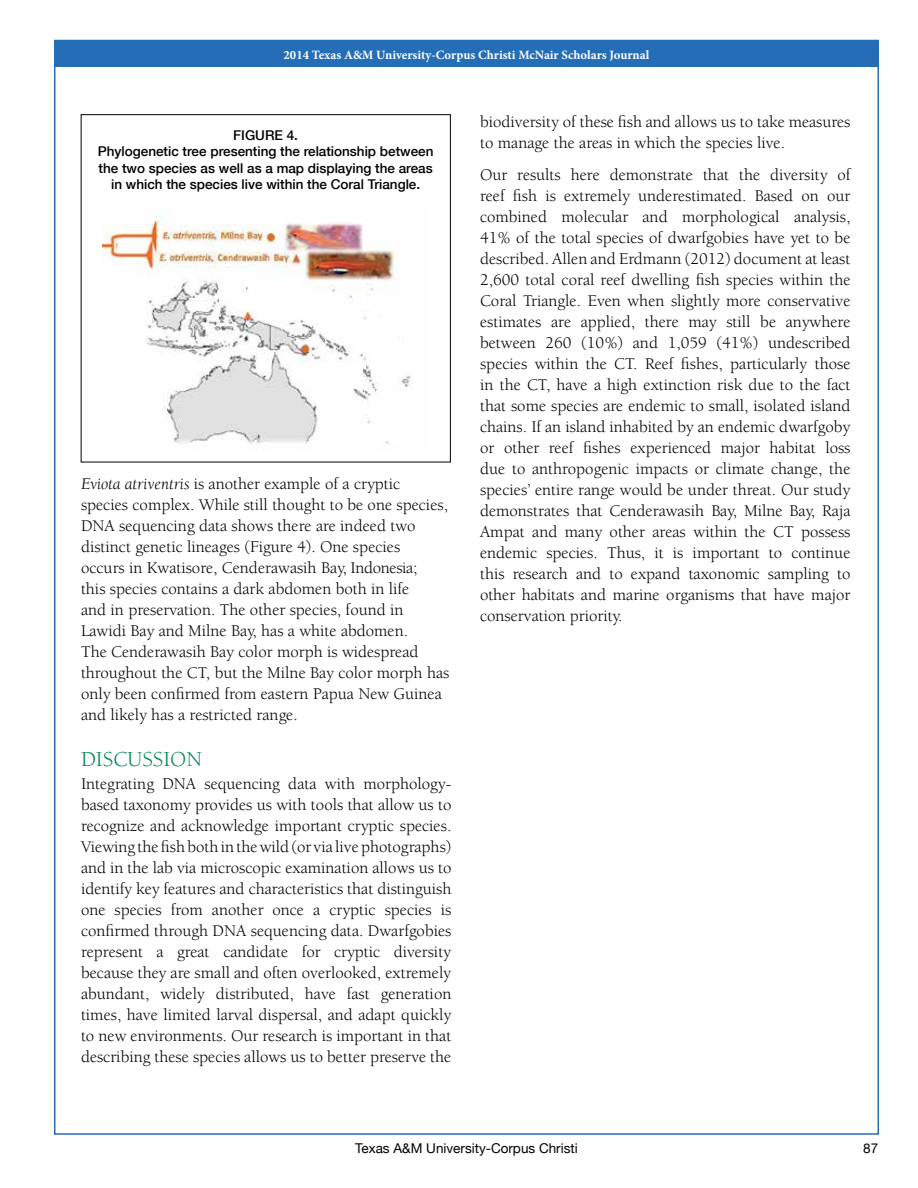
<style>
.page{position:relative;width:918px;height:1188px;background:#fff}
.page>*{position:absolute;margin:0;border:0;box-sizing:border-box;transform-origin:0 0}
.t1{font:21.9px "Berkeley";color:#008752}
.t2{font:16.8px/21px "Berkeley";color:#000}
.t3{font:500 13.5px/16.5px "Helvetica Neue";color:#000;text-align:center}
.t4{font:13.5px "Helvetica Neue";color:#000}
.t5{font:700 12.75px "Minion Pro";color:#fff}
.s1{font-style:italic}
</style>
<div class="page">
<div style="left:55px;top:40px;width:823px;height:28px;background:#246eb7"></div>
<div style="left:81px;top:114px;width:370px;height:348px;border:1px solid #000"></div>
<img style="left:103px;top:210px;width:309px;height:234px">
<p class="t5" style="left:284px;top:46px;width:367px">2014 Texas A&amp;M University-Corpus Christi McNair Scholars Journal</p>
<p class="t3" style="left:98px;top:127px;width:337px">FIGURE 4.<br>Phylogenetic tree presenting the relationship between the two species as well as a map displaying the areas in which the species live within the Coral Triangle.</p>
<p class="t2" style="left:81px;top:473px;width:370px"><span class="s1">Eviota atriventris</span> is another example of a cryptic species complex. While still thought to be one species, DNA sequencing data shows there are indeed two distinct genetic lineages (Figure 4). One species<br>occurs in Kwatisore, Cenderawasih Bay, Indonesia;<br>this species contains a dark abdomen both in life<br>and in preservation. The other species, found in Lawidi Bay and Milne Bay, has a white abdomen.<br>The Cenderawasih Bay color morph is widespread throughout the CT, but the Milne Bay color morph has only been confirmed from eastern Papua New Guinea and likely has a restricted range.</p>
<h1 class="t1" style="left:81px;top:747px;width:28px">Discussion</h1>
<p class="t2" style="left:81px;top:774px;width:372px;text-align:justify">Integrating DNA sequencing data with morphology&shy;based taxonomy provides us with tools that allow us to recognize and acknowledge important cryptic species.<br>Viewing the fish both in the wild (or via live photographs) and in the lab via microscopic examination allows us to identify key features and characteristics that distinguish one species from another once a cryptic species is confirmed through DNA sequencing data. Dwarfgobies represent a great candidate for cryptic diversity because they are small and often overlooked, extremely abundant, widely distributed, have fast generation times, have limited larval dispersal, and adapt quickly to new environments. Our research is important in that describing these species allows us to better preserve the</p>
<p class="t2" style="left:480px;top:112px;width:372px">biodiversity of these fish and allows us to take measures to manage the areas in which the species live.</p>
<p class="t2" style="left:480px;top:165px;width:372px;text-align:justify">Our results here demonstrate that the diversity of reef fish is extremely underestimated. Based on our combined molecular and morphological analysis, 41% of the total species of dwarfgobies have yet to be described. Allen and Erdmann (2012) document at least 2,600 total coral reef dwelling fish species within the Coral Triangle. Even when slightly more conservative estimates are applied, there may still be anywhere between 260 (10%) and 1,059 (41%) undescribed species within the CT. Reef fishes, particularly those in the CT, have a high extinction risk due to the fact that some species are endemic to small, isolated island chains. If an island inhabited by an endemic dwarfgoby or other reef fishes experienced major habitat loss due to anthropogenic impacts or climate change, the species’ entire range would be under threat. Our study demonstrates that Cenderawasih Bay, Milne Bay, Raja Ampat and many other areas within the CT possess endemic species. Thus, it is important to continue this research and to expand taxonomic sampling to other habitats and marine organisms that have major conservation priority.</p>
<p class="t4" style="left:355px;top:1140px;width:224px">Texas A&amp;M University-Corpus Christi</p>
<p class="t4" style="left:863px;top:1140px;width:17px">87</p>
</div>
